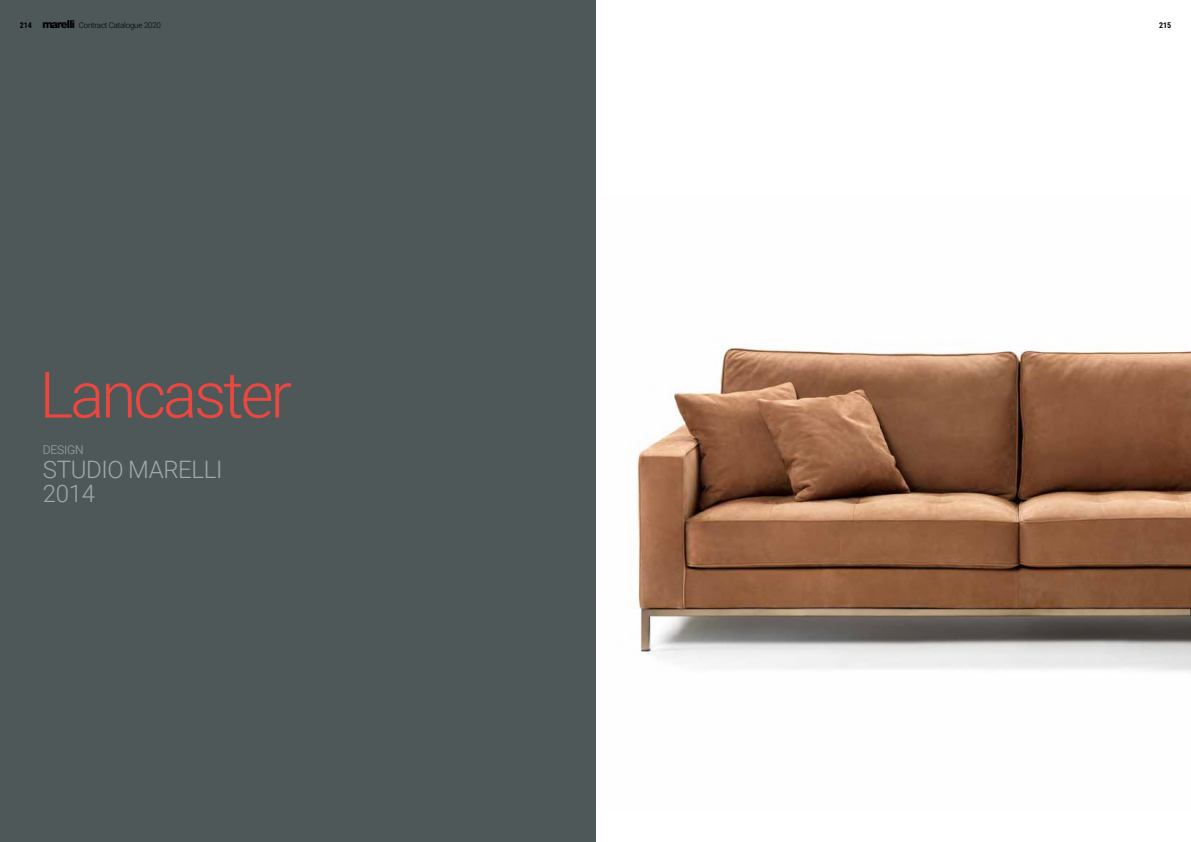
<style>
.page{position:relative;width:1191px;height:842px;background:#fff}
.page>*{position:absolute;margin:0;border:0;box-sizing:border-box;transform-origin:0 0}
.t1{font:300 64px "Roboto";letter-spacing:-.05em;color:#e9473f}
.t2{font:300 24px/24px "Roboto";letter-spacing:-.015em;color:#9daaa9}
.t3{font:300 12px "Roboto";letter-spacing:-.015em;color:#9daaa9}
.t4{font:300 8px "Roboto";letter-spacing:-.03em;color:#000}
.t5{font:700 8px "Roboto Condensed";color:#000}
.s1{font-family:"Roboto Condensed";font-weight:700}
.s2{font-family:"Helvetica Neue";font-weight:800;font-size:11px}
</style>
<div class="page">
<img style="left:595px;top:195px;width:596px;height:615px">
<div style="left:0;top:0;width:595px;height:842px;background:#4e5859"></div>
<p class="t4" style="left:20px;top:21px;width:143px"><span class="s1">214</span> <span class="s2">marelli</span> Contract Catalogue 2020</p>
<h1 class="t1" style="left:40px;top:358px;width:254px">Lancaster</h1>
<h3 class="t3" style="left:43px;top:442px;width:42px">DESIGN</h3>
<h2 class="t2" style="left:43px;top:457px;width:181px">STUDIO MARELLI<br>2014</h2>
<p class="t5" style="left:1159px;top:21px;width:14px">215</p>
</div>
